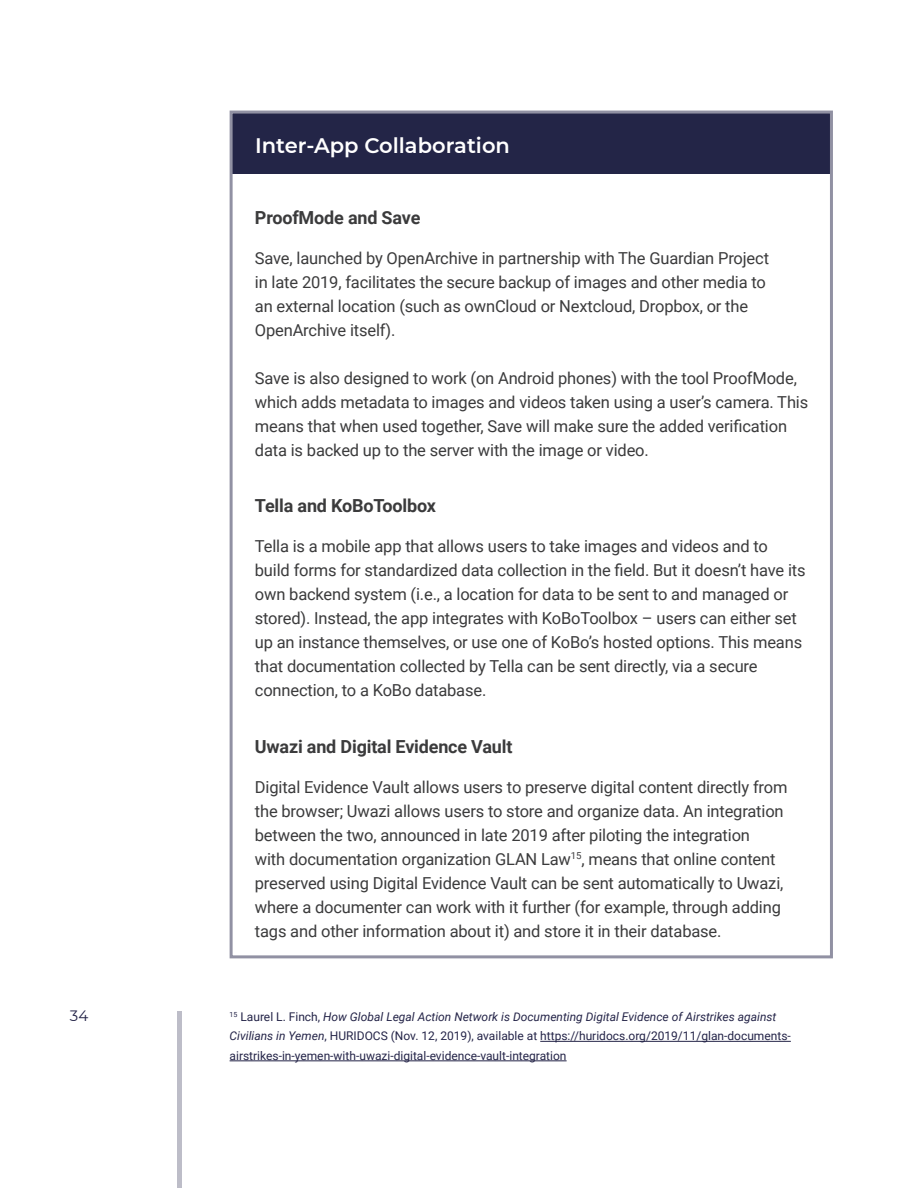
<style>
.page{position:relative;width:918px;height:1188px;background:#fff}
.page>*{position:absolute;margin:0;border:0;box-sizing:border-box;transform-origin:0 0}
.t1{font:600 21px "Montserrat";color:#fff}
.t2{font:700 18px "Roboto";letter-spacing:-.01em;color:#3b3b3c}
.t3{font:16.5px/24px "Roboto";letter-spacing:-.01em;color:#3b3b3c}
.t4{font:15px "Montserrat";color:#242448}
.t5{font:12px/19.5px "Roboto";color:#242448}
.s1{font-style:italic}
</style>
<div class="page">
<div style="left:230px;top:113px;width:602px;height:61px;background:#232547"></div>
<div style="left:230px;top:111px;width:603px;height:847px;border:3px solid #9191a3"></div>
<hr style="left:540px;top:1041px;width:251px;height:1px;background:#242448">
<hr style="left:230px;top:1061px;width:337px;height:1px;background:#242448">
<div style="left:177px;top:1012px;width:5px;height:176px;background:#bdbdc8"></div>
<p class="t4" style="left:70px;top:1006px;width:20px">34</p>
<p class="t1" style="left:255px;top:130px;width:256px">Inter-App Collaboration</p>
<p class="t2" style="left:255px;top:205px;width:167px">ProofMode and Save</p>
<p class="t3" style="left:255px;top:245px;width:516px">Save, launched by OpenArchive in partnership with The Guardian Project in late 2019, facilitates the secure backup of images and other media to an external location (such as ownCloud or Nextcloud, Dropbox, or the OpenArchive itself).</p>
<p class="t3" style="left:255px;top:365px;width:555px">Save is also designed to work (on Android phones) with the tool ProofMode, which adds metadata to images and videos taken using a user’s camera. This means that when used together, Save will make sure the added verification data is backed up to the server with the image or video.</p>
<p class="t2" style="left:255px;top:493px;width:183px">Tella and KoBoToolbox</p>
<p class="t3" style="left:255px;top:533px;width:552px">Tella is a mobile app that allows users to take images and videos and to build forms for standardized data collection in the field. But it doesn’t have its own backend system (i.e., a location for data to be sent to and managed or stored). Instead, the app integrates with KoBoToolbox – users can either set up an instance themselves, or use one of KoBo’s hosted options. This means that documentation collected by Tella can be sent directly, via a secure connection, to a KoBo database.</p>
<p class="t2" style="left:255px;top:734px;width:259px">Uwazi and Digital Evidence Vault</p>
<p class="t3" style="left:255px;top:774px;width:534px">Digital Evidence Vault allows users to preserve digital content directly from the browser; Uwazi allows users to store and organize data. An integration between the two, announced in late 2019 after piloting the integration<br>with documentation organization GLAN Law<sup>15</sup>, means that online content preserved using Digital Evidence Vault can be sent automatically to Uwazi, where a documenter can work with it further (for example, through adding tags and other information about it) and store it in their database.</p>
<p class="t5" style="left:230px;top:1007px;width:563px"><sup>15</sup> Laurel L. Finch, <span class="s1">How Global Legal Action Network is Documenting Digital Evidence of Airstrikes against<br>Civilians in Yemen</span>, HURIDOCS (Nov. 12, 2019), available at https://huridocs.org/2019/11/glan-documents&shy;airstrikes-in-yemen-with-uwazi-digital-evidence-vault-integration</p>
</div>
